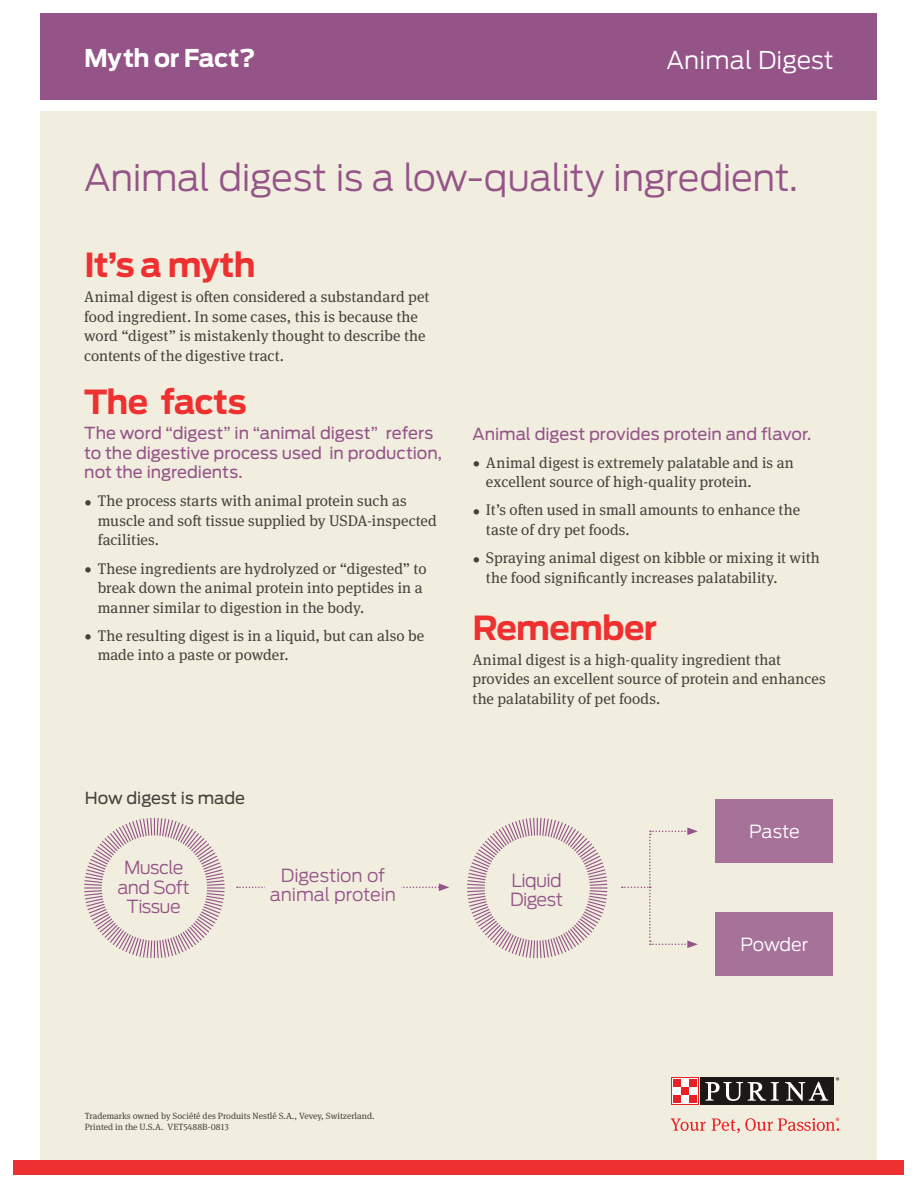
<style>
.page{position:relative;width:918px;height:1188px;background:#fff}
.page>*{position:absolute;margin:0;border:0;box-sizing:border-box;transform-origin:0 0}
.t1{font:300 36.75px "Antenna";letter-spacing:-.015em;color:#955488}
.t2{font:700 33px "Antenna";letter-spacing:-.025em;color:#ee3130}
.t3{font:300 24.3px "Antenna";letter-spacing:.005em;color:#fff}
.t4{font:700 24.3px "Antenna";letter-spacing:-.02em;color:#fff}
.t5{font:300 18px/19.5px "Antenna";letter-spacing:-.025em;color:#955488;text-align:center}
.t6{font:300 18px "Antenna";letter-spacing:-.01em;color:#fff}
.t7{font:16.5px/19.5px "Antenna";color:#955488}
.t8{font:16.5px "Antenna";letter-spacing:-.005em;color:#45413d}
.t9{font:15.3px/19.5px "Meta Serif Pro";letter-spacing:.005em;color:#45413d}
.t10{font:9px/10.8px "Meta Serif Pro";color:#45413d}
</style>
<div class="page">
<div style="left:40px;top:104px;width:838px;height:1065px;background:#f1eedf"></div>
<div style="left:40px;top:14px;width:838px;height:92px;background:#955488"></div>
<div style="left:14px;top:1160px;width:890px;height:14px;background:#ee3130"></div>
<svg style="left:836px;top:1077px;width:3px;height:4px"></svg>
<div style="left:671px;top:1077px;width:28px;height:28px;background:#e92124"></div>
<div style="left:700px;top:1078px;width:134px;height:27px;background:#1b1816"></div>
<svg style="left:705px;top:1082px;width:74px;height:19px"></svg>
<svg style="left:785px;top:1082px;width:43px;height:19px"></svg>
<div style="left:672px;top:1078px;width:26px;height:26px;background:#fff"></div>
<div style="left:673px;top:1095px;width:8px;height:8px;background:#e92124"></div>
<div style="left:689px;top:1095px;width:8px;height:8px;background:#e92124"></div>
<div style="left:681px;top:1087px;width:8px;height:8px;background:#e92124"></div>
<div style="left:673px;top:1079px;width:8px;height:8px;background:#e92124"></div>
<div style="left:689px;top:1079px;width:8px;height:8px;background:#e92124"></div>
<svg style="left:671px;top:1118px;width:35px;height:13px"></svg>
<svg style="left:712px;top:1118px;width:127px;height:15px"></svg>
<div style="left:0;top:100px;width:918px;height:10px;background:#fff"></div>
<svg style="left:237px;top:883px;width:212px;height:8px"></svg>
<div style="left:715px;top:913px;width:118px;height:63px;background:#a67299"></div>
<div style="left:715px;top:800px;width:118px;height:63px;background:#a67299"></div>
<div style="left:265px;top:867px;width:136px;height:41px;background:#f1eedf"></div>
<svg style="left:622px;top:827px;width:76px;height:121px"></svg>
<svg style="left:84px;top:818px;width:141px;height:140px"></svg>
<svg style="left:467px;top:818px;width:140px;height:140px"></svg>
<h3 class="t4" style="left:84px;top:44px;width:173px">Myth or Fact?</h3>
<h3 class="t3" style="left:667px;top:46px;width:169px">Animal Digest</h3>
<h1 class="t1" style="left:84px;top:157px;width:715px">Animal digest is a low-quality ingredient.</h1>
<h2 class="t2" style="left:84px;top:245px;width:173px">It’s a myth</h2>
<p class="t9" style="left:84px;top:286px;width:347px">Animal digest is often considered a substandard pet food ingredient. In some cases, this is because the word “digest” is mistakenly thought to describe the contents of the digestive tract.</p>
<h2 class="t2" style="left:84px;top:383px;width:164px">The facts</h2>
<p class="t7" style="left:84px;top:424px;width:359px">The word “digest” in “animal digest” refers to the digestive process used in production, not the ingredients.</p>
<p class="t9" style="left:98px;top:491px;width:341px;text-indent:-13px">• The process starts with animal protein such as muscle and soft tissue supplied by USDA-inspected facilities.</p>
<p class="t9" style="left:98px;top:558px;width:330px;text-indent:-13px">• These ingredients are hydrolyzed or “digested” to break down the animal protein into peptides in a manner similar to digestion in the body.</p>
<p class="t9" style="left:98px;top:625px;width:328px;text-indent:-13px">• The resulting digest is in a liquid, but can also be made into a paste or powder.</p>
<p class="t7" style="left:472px;top:424px;width:340px">Animal digest provides protein and flavor.</p>
<p class="t9" style="left:486px;top:452px;width:309px;text-indent:-13px">• Animal digest is extremely palatable and is an excellent source of high-quality protein.</p>
<p class="t9" style="left:486px;top:500px;width:316px;text-indent:-13px">• It’s often used in small amounts to enhance the taste of dry pet foods.</p>
<p class="t9" style="left:486px;top:547px;width:335px;text-indent:-13px">• Spraying animal digest on kibble or mixing it with the food significantly increases palatability.</p>
<h2 class="t2" style="left:472px;top:608px;width:186px">Remember</h2>
<p class="t9" style="left:472px;top:649px;width:355px">Animal digest is a high-quality ingredient that provides an excellent source of protein and enhances the palatability of pet foods.</p>
<p class="t8" style="left:85px;top:788px;width:162px">How digest is made</p>
<p class="t5" style="left:118px;top:858px;width:74px">Muscle and Soft<br>Tissue</p>
<p class="t5" style="left:270px;top:866px;width:128px">Digestion of animal protein</p>
<p class="t5" style="left:510px;top:871px;width:54px;text-align:left">Liquid<br>Digest</p>
<p class="t6" style="left:749px;top:821px;width:52px">Paste</p>
<p class="t6" style="left:740px;top:934px;width:69px">Powder</p>
<p class="t10" style="left:85px;top:1111px;width:291px">Trademarks owned by Société des Produits Nestlé S.A., Vevey, Switzerland.<br>Printed in the U.S.A. VET5488B-0813</p>
</div>
